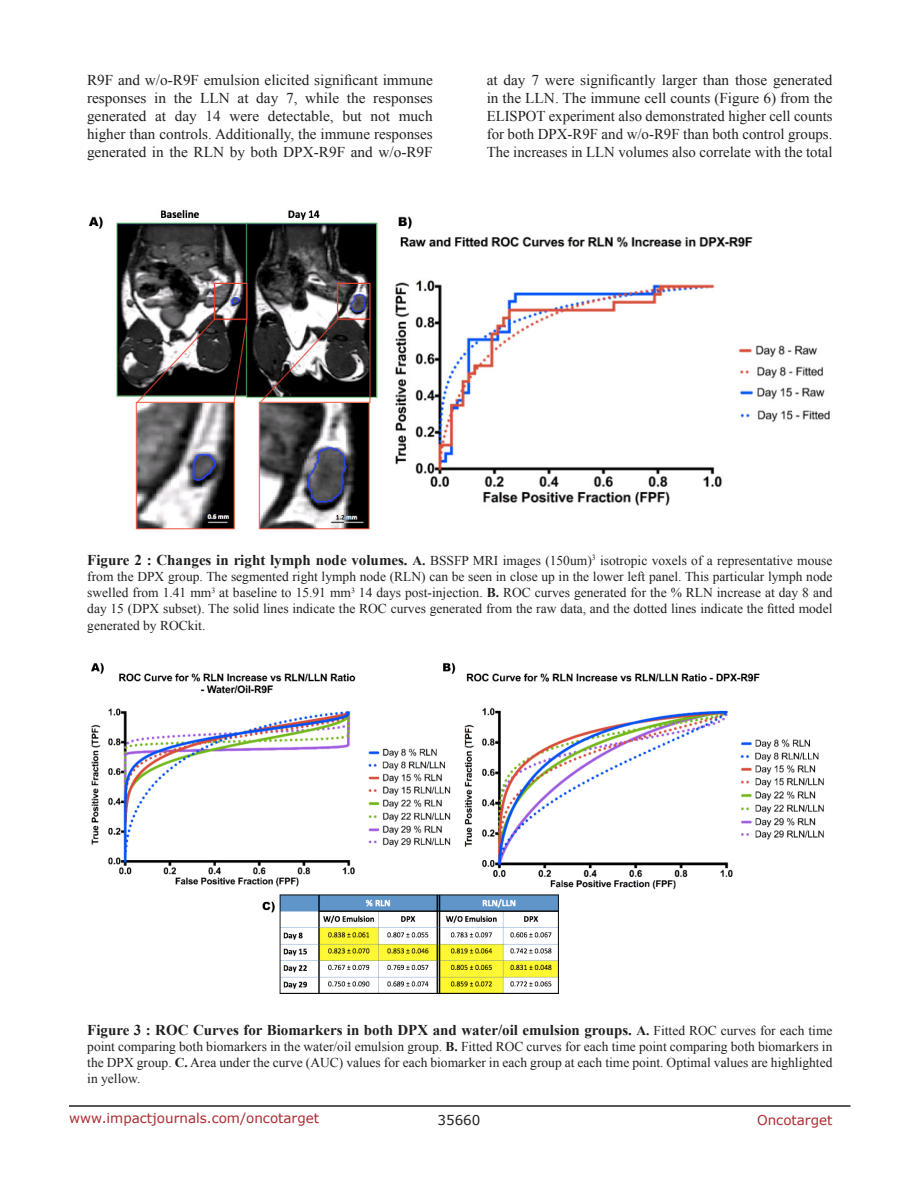
<style>
.page{position:relative;width:918px;height:1188px;background:#fff}
.page>*{position:absolute;margin:0;border:0;box-sizing:border-box;transform-origin:0 0}
.BodyText{font:15px/18px "Times New Roman";color:#221f22;text-align:justify}
.FigureText{font:700 15px "Times New Roman";color:#221f22}
.FigureText-2{font:13.5px/16.2px "Times New Roman";color:#221f22;text-align:justify}
.t1{font:13.5px "Verdana";color:#ac2b31}
.t2{font:13.5px "Verdana";color:#221f22}
.s1{font-weight:700;font-size:15px}
.s2{font-weight:700}
.s3{font-size:13.5px}
.s4{font-weight:400;font-size:13.5px}
</style>
<div class="page">
<hr style="left:69px;top:1105px;width:781px;height:2px;background:#231f20">
<img style="left:88px;top:209px;width:742px;height:321px">
<img style="left:91px;top:662px;width:733px;height:332px">
<p class="BodyText" style="left:87px;top:71px;width:347px">R9F and w/o-R9F emulsion elicited significant immune responses in the LLN at day 7, while the responses generated at day 14 were detectable, but not much higher than controls. Additionally, the immune responses generated in the RLN by both DPX-R9F and w/o-R9F</p>
<p class="BodyText" style="left:487px;top:71px;width:347px">at day 7 were significantly larger than those generated in the LLN. The immune cell counts (Figure 6) from the ELISPOT experiment also demonstrated higher cell counts for both DPX-R9F and w/o-R9F than both control groups.<br>The increases in LLN volumes also correlate with the total</p>
<p class="FigureText-2" style="left:87px;top:552px;width:747px"><span class="s1">Figure 2 : Changes in right lymph node volumes.</span> <span class="s2">A.</span> BSSFP MRI images (150um)<sup>3</sup> isotropic voxels of a representative mouse from the DPX group. The segmented right lymph node (RLN) can be seen in close up in the lower left panel. This particular lymph node swelled from 1.41 mm<sup>3</sup> at baseline to 15.91 mm<sup>3</sup> 14 days post-injection. <span class="s2">B.</span> ROC curves generated for the % RLN increase at day 8 and day 15 (DPX subset). The solid lines indicate the ROC curves generated from the raw data, and the dotted lines indicate the fitted model generated by ROCkit.</p>
<p class="FigureText" style="left:87px;top:1019px;width:747px">Figure 3 : ROC Curves for Biomarkers in both DPX and water/oil emulsion groups. <span class="s3">A.</span> <span class="s4">Fitted ROC curves for each time</span></p>
<p class="FigureText-2" style="left:87px;top:1038px;width:747px">point comparing both biomarkers in the water/oil emulsion group. <span class="s2">B.</span> Fitted ROC curves for each time point comparing both biomarkers in the DPX group. <span class="s2">C.</span> Area under the curve (AUC) values for each biomarker in each group at each time point. Optimal values are highlighted in yellow.</p>
<p class="t1" style="left:69px;top:1109px;width:252px">www.impactjournals.com/oncotarget</p>
<p class="t2" style="left:438px;top:1111px;width:44px">35660</p>
<p class="t1" style="left:757px;top:1111px;width:77px">Oncotarget</p>
</div>
